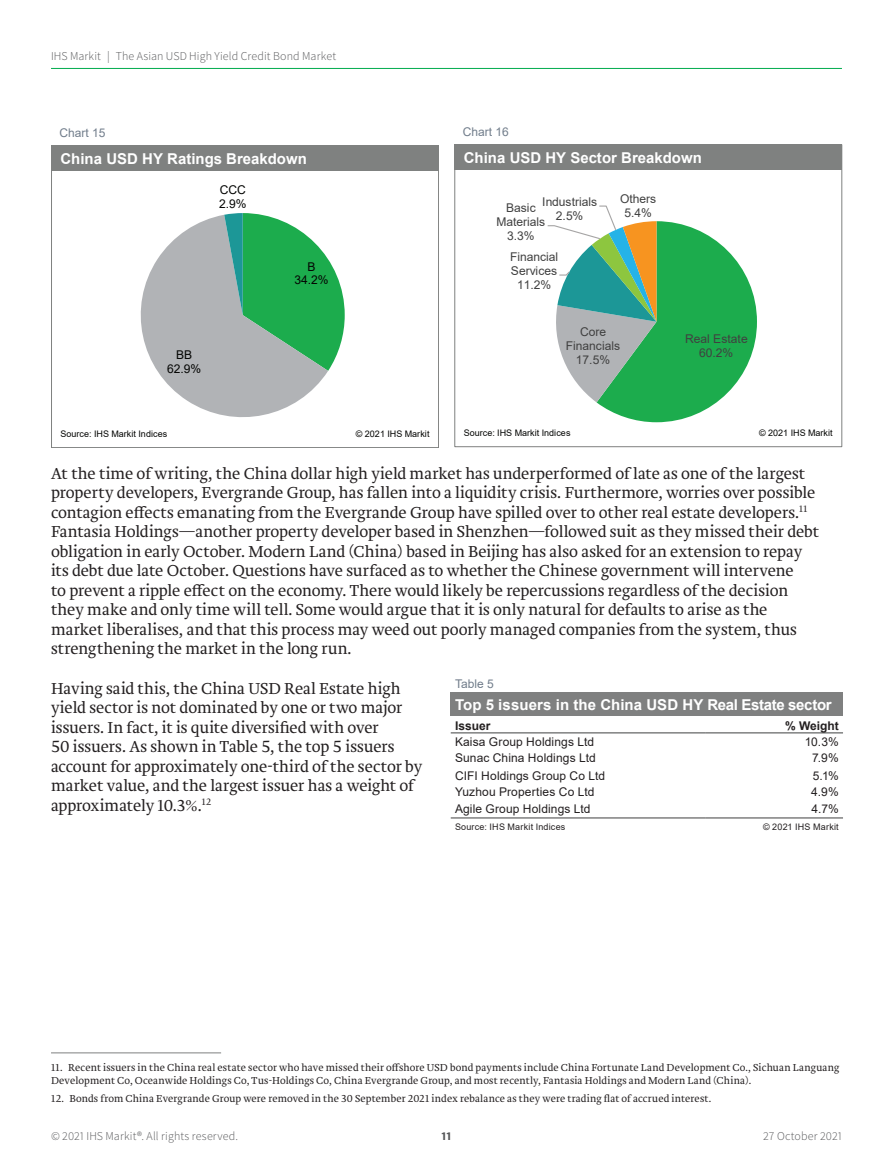
<style>
.page{position:relative;width:893px;height:1170px;background:#fff}
.page>*{position:absolute;margin:0;border:0;box-sizing:border-box;transform-origin:0 0}
.t1{font:300 16.5px/19.5px "Brioni Std";letter-spacing:-.005em;color:#231f20}
.t2{font:700 15px "Arial";color:#fff}
.t3{font:12px "Arial";letter-spacing:.01em;color:#231f20}
.t4{font:12px/13.8px "Arial";letter-spacing:-.005em;color:#404040;text-align:center}
.t5{font:300 12px "Source Sans Pro";letter-spacing:.01em;color:#57585a}
.t6{font:12px "Arial";color:#717d8b}
.t7{font:12px/13.6px "Arial";letter-spacing:-.005em;color:#040503;text-align:center}
.t8{font:700 12px "Arial";color:#231f20}
.t9{font:700 12px "Source Sans Pro";color:#57585a}
.t10{font:300 10.5px/13.5px "Brioni Std";letter-spacing:.015em;color:#231f20}
.t11{font:9px "Arial";letter-spacing:.005em;color:#040503}
.t12{font:9px "Arial";letter-spacing:.025em;color:#231f20}
</style>
<div class="page">
<hr style="left:51px;top:68px;width:791px;height:1px;background:#00ab4d">
<hr style="left:51px;top:1052px;width:170px;height:1px;background:#7f8080">
<svg style="left:140px;top:215px;width:188px;height:202px;fill:#b1b3b6"></svg>
<svg style="left:224px;top:213px;width:121px;height:158px;background:#5db881"></svg>
<div style="left:52px;top:145px;width:387px;height:26px;background:#7f8180"></div>
<svg style="left:547px;top:205px;width:210px;height:217px"></svg>
<div style="left:455px;top:145px;width:387px;height:25px;background:#7f8180"></div>
<div style="left:451px;top:692px;width:392px;height:23px;background:#7f8080"></div>
<hr style="left:451px;top:817px;width:255px;height:1px;background:#7f8080">
<hr style="left:706px;top:817px;width:137px;height:1px;background:#7f8080">
<hr style="left:451px;top:732px;width:255px;height:1px;background:#7f8080">
<hr style="left:706px;top:732px;width:137px;height:1px;background:#7f8080">
<p class="t5" style="left:51px;top:48px;width:287px">IHS Markit | The Asian USD High Yield Credit Bond Market</p>
<p class="t6" style="left:60px;top:124px;width:48px">Chart 15</p>
<p class="t2" style="left:61px;top:148px;width:248px">China USD HY Ratings Breakdown</p>
<p class="t7" style="left:219px;top:183px;width:29px;text-align:left">CCC<br>2.9%</p>
<p class="t7" style="left:167px;top:348px;width:36px">BB<br>62.9%</p>
<p class="t7" style="left:294px;top:259px;width:36px">B<br>34.2%</p>
<p class="t11" style="left:61px;top:427px;width:108px">Source: IHS Markit Indices</p>
<p class="t11" style="left:356px;top:427px;width:75px">© 2021 IHS Markit</p>
<p class="t6" style="left:463px;top:123px;width:48px">Chart 16</p>
<p class="t2" style="left:464px;top:147px;width:240px">China USD HY Sector Breakdown</p>
<p class="t4" style="left:496px;top:201px;width:50px">Basic<br>Materials<br>3.3%</p>
<p class="t4" style="left:542px;top:195px;width:56px">Industrials<br>2.5%</p>
<p class="t4" style="left:620px;top:192px;width:38px">Others<br>5.4%</p>
<p class="t4" style="left:510px;top:250px;width:50px">Financial<br>Services<br>11.2%</p>
<p class="t4" style="left:566px;top:325px;width:56px">Core<br>Financials<br>17.5%</p>
<p class="t4" style="left:685px;top:332px;width:64px">Real Estate<br>60.2%</p>
<p class="t11" style="left:464px;top:426px;width:108px">Source: IHS Markit Indices</p>
<p class="t11" style="left:759px;top:426px;width:75px">© 2021 IHS Markit</p>
<p class="t1" style="left:51px;top:464px;width:770px">At the time of writing, the China dollar high yield market has underperformed of late as one of the largest property developers, Evergrande Group, has fallen into a liquidity crisis. Furthermore, worries over possible contagion effects emanating from the Evergrande Group have spilled over to other real estate developers.<sup>11<br></sup>Fantasia Holdings—another property developer based in Shenzhen—followed suit as they missed their debt obligation in early October. Modern Land (China) based in Beijing has also asked for an extension to repay its debt due late October. Questions have surfaced as to whether the Chinese government will intervene<br>to prevent a ripple effect on the economy. There would likely be repercussions regardless of the decision they make and only time will tell. Some would argue that it is only natural for defaults to arise as the market liberalises, and that this process may weed out poorly managed companies from the system, thus strengthening the market in the long run.</p>
<p class="t1" style="left:51px;top:678px;width:373px">Having said this, the China USD Real Estate high yield sector is not dominated by one or two major issuers. In fact, it is quite diversified with over<br>50 issuers. As shown in Table 5, the top 5 issuers account for approximately one-third of the sector by market value, and the largest issuer has a weight of approximately 10.3%.<sup>12</sup></p>
<p class="t6" style="left:455px;top:675px;width:40px">Table 5</p>
<p class="t2" style="left:455px;top:693px;width:378px">Top 5 issuers in the China USD HY Real Estate sector</p>
<p class="t8" style="left:455px;top:717px;width:37px">Issuer</p>
<p class="t8" style="left:785px;top:717px;width:55px">% Weight</p>
<p class="t3" style="left:455px;top:733px;width:141px">Kaisa Group Holdings Ltd</p>
<p class="t3" style="left:805px;top:733px;width:36px">10.3%</p>
<p class="t3" style="left:455px;top:749px;width:142px">Sunac China Holdings Ltd</p>
<p class="t3" style="left:812px;top:749px;width:28px">7.9%</p>
<p class="t3" style="left:455px;top:767px;width:152px">CIFI Holdings Group Co Ltd</p>
<p class="t3" style="left:813px;top:767px;width:27px">5.1%</p>
<p class="t3" style="left:455px;top:783px;width:141px">Yuzhou Properties Co Ltd</p>
<p class="t3" style="left:811px;top:783px;width:29px">4.9%</p>
<p class="t3" style="left:455px;top:800px;width:137px">Agile Group Holdings Ltd</p>
<p class="t3" style="left:811px;top:800px;width:29px">4.7%</p>
<p class="t12" style="left:455px;top:820px;width:112px">Source: IHS Markit Indices</p>
<p class="t12" style="left:763px;top:820px;width:77px">© 2021 IHS Markit</p>
<p class="t10" style="left:51px;top:1060px;width:790px">11. Recent issuers in the China real estate sector who have missed their offshore USD bond payments include China Fortunate Land Development Co., Sichuan Languang<br>Development Co, Oceanwide Holdings Co, Tus-Holdings Co, China Evergrande Group, and most recently, Fantasia Holdings and Modern Land (China).</p>
<p class="t10" style="left:51px;top:1091px;width:662px">12. Bonds from China Evergrande Group were removed in the 30 September 2021 index rebalance as they were trading flat of accrued interest.</p>
<p class="t5" style="left:51px;top:1129px;width:189px">© 2021 IHS Markit®. All rights reserved.</p>
<p class="t9" style="left:442px;top:1128px;width:11px">11</p>
<p class="t5" style="left:763px;top:1129px;width:80px">27 October 2021</p>
</div>
